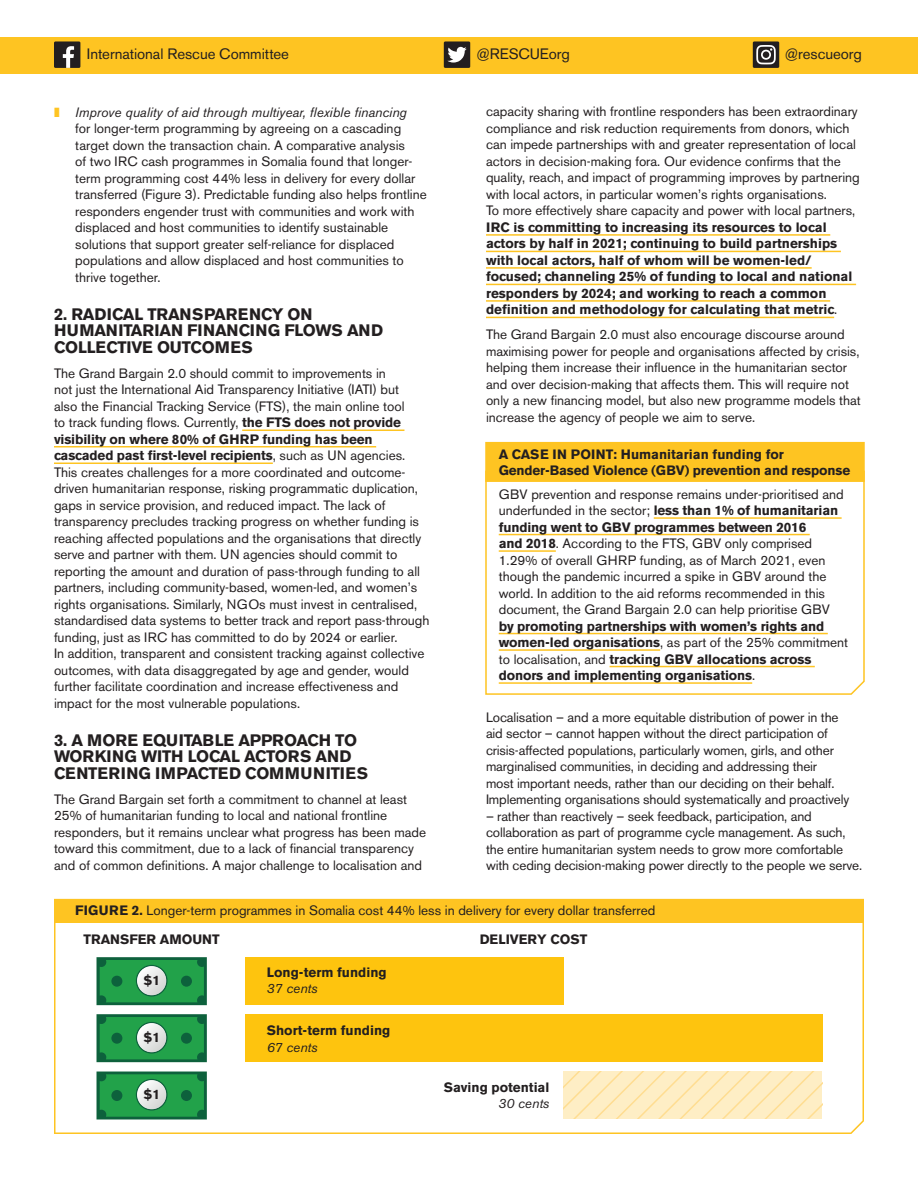
<style>
.page{position:relative;width:918px;height:1188px;background:#fff}
.page>*{position:absolute;margin:0;border:0;box-sizing:border-box;transform-origin:0 0}
.Header_2{font:700 16.5px/16.5px "Akzidenz Grotesk BE";letter-spacing:-.01em;color:#231f20}
.t1{font:15px "Akzidenz Grotesk BE";letter-spacing:-.005em;color:#231f20}
.Body{font:13.5px/16.5px "Akzidenz Grotesk BE";color:#231f20}
.Bullets_And_Numbered{font:13.5px/16.5px "Akzidenz Grotesk BE";color:#231f20}
.Body-2{font:700 13.5px/16.2px "Akzidenz Grotesk BE";color:#231f20}
.s1{font-weight:700}
.s2{color:#fec422}
.s3{font-style:italic}
.s4{font-weight:400;font-style:italic}
</style>
<div class="page">
<div style="left:0;top:37px;width:918px;height:37px;background:#fec422"></div>
<hr style="left:242px;top:430px;width:162px;height:1px;background:#fec422">
<hr style="left:54px;top:446px;width:322px;height:2px;background:#fec422">
<hr style="left:54px;top:463px;width:219px;height:1px;background:#fec422">
<hr style="left:486px;top:234px;width:344px;height:2px;background:#fec422">
<hr style="left:486px;top:251px;width:355px;height:1px;background:#fec422">
<hr style="left:486px;top:267px;width:326px;height:2px;background:#fec422">
<hr style="left:486px;top:284px;width:370px;height:1px;background:#fec422">
<hr style="left:486px;top:300px;width:344px;height:2px;background:#fec422">
<hr style="left:486px;top:317px;width:348px;height:1px;background:#fec422">
<div style="left:485px;top:442px;width:380px;height:40px;background:#fec422"></div>
<svg style="left:485px;top:470px;width:380px;height:225px"></svg>
<hr style="left:654px;top:517px;width:188px;height:2px;background:#fec422">
<hr style="left:499px;top:534px;width:311px;height:1px;background:#fec422">
<hr style="left:499px;top:550px;width:57px;height:2px;background:#fec422">
<hr style="left:499px;top:633px;width:329px;height:1px;background:#fec422">
<hr style="left:499px;top:649px;width:161px;height:2px;background:#fec422">
<hr style="left:610px;top:666px;width:205px;height:1px;background:#fec422">
<hr style="left:499px;top:682px;width:253px;height:2px;background:#fec422">
<svg style="left:54px;top:922px;width:810px;height:212px"></svg>
<div style="left:54px;top:899px;width:810px;height:23px;background:#fec422"></div>
<svg style="left:137px;top:1023px;width:30px;height:30px"></svg>
<div style="left:136px;top:1022px;width:32px;height:32px;border:2px solid #0d613c;border-radius:50%"></div>
<svg style="left:137px;top:1023px;width:29px;height:29px"></svg>
<svg style="left:137px;top:1080px;width:30px;height:30px"></svg>
<div style="left:136px;top:1079px;width:32px;height:32px;border:2px solid #0d613c;border-radius:50%"></div>
<svg style="left:137px;top:1080px;width:29px;height:29px"></svg>
<div style="left:245px;top:1014px;width:577px;height:48px;background:#fec40e"></div>
<div style="left:245px;top:957px;width:319px;height:47px;background:#fec40e"></div>
<svg style="left:564px;top:1072px;width:258px;height:47px;background:#feecbf"></svg>
<div style="left:54px;top:41px;width:26px;height:27px;background:#231f20"></div>
<svg style="left:63px;top:46px;width:11px;height:22px"></svg>
<div style="left:444px;top:41px;width:26px;height:27px;background:#231f20"></div>
<svg style="left:447px;top:47px;width:20px;height:16px"></svg>
<div style="left:753px;top:41px;width:26px;height:27px;background:#231f20"></div>
<svg style="left:756px;top:45px;width:20px;height:19px"></svg>
<p class="t1" style="left:87px;top:45px;width:204px">International Rescue Committee</p>
<p class="t1" style="left:477px;top:45px;width:95px">@RESCUEorg</p>
<p class="t1" style="left:785px;top:45px;width:78px">@rescueorg</p>
<p class="Body" style="left:486px;top:103px;width:375px">capacity sharing with frontline responders has been extraordinary compliance and risk reduction requirements from donors, which can impede partnerships with and greater representation of local actors in decision-making fora. Our evidence confirms that the quality, reach, and impact of programming improves by partnering with local actors, in particular women’s rights organisations.<br>To more effectively share capacity and power with local partners, <span class="s1">IRC is committing to increasing its resources to local actors by half in 2021; continuing to build partnerships with local actors, half of whom will be women-led/ focused; channeling 25% of funding to local and national responders by 2024; and working to reach a common definition and methodology for calculating that metric</span>.</p>
<p class="Body" style="left:486px;top:326px;width:376px">The Grand Bargain 2.0 must also encourage discourse around maximising power for people and organisations affected by crisis, helping them increase their influence in the humanitarian sector and over decision-making that affects them. This will require not only a new financing model, but also new programme models that increase the agency of people we aim to serve.</p>
<p class="Body-2" style="left:499px;top:446px;width:353px">A CASE IN POINT: Humanitarian funding for<br>Gender-Based Violence (GBV) prevention and response</p>
<p class="Body" style="left:499px;top:486px;width:351px">GBV prevention and response remains under-prioritised and underfunded in the sector; <span class="s1">less than 1% of humanitarian funding went to GBV programmes between 2016<br>and 2018</span>. According to the FTS, GBV only comprised 1.29% of overall GHRP funding, as of March 2021, even though the pandemic incurred a spike in GBV around the world. In addition to the aid reforms recommended in this document, the Grand Bargain 2.0 can help prioritise GBV <span class="s1">by promoting partnerships with women’s rights and women-led organisations</span>, as part of the 25% commitment to localisation, and <span class="s1">tracking GBV allocations across donors and implementing organisations</span>.</p>
<p class="Body" style="left:486px;top:709px;width:365px">Localisation – and a more equitable distribution of power in the aid sector – cannot happen without the direct participation of crisis-affected populations, particularly women, girls, and other marginalised communities, in deciding and addressing their<br>most important needs, rather than our deciding on their behalf.<br>Implementing organisations should systematically and proactively</p>
<p class="Body" style="left:486px;top:808px;width:378px">– rather than reactively – seek feedback, participation, and collaboration as part of programme cycle management. As such, the entire humanitarian system needs to grow more comfortable with ceding decision-making power directly to the people we serve.</p>
<p class="Body" style="left:84px;top:896px;width:573px;line-height:28.8px;text-indent:-8px"><span class="s1">FIGURE 2.</span> Longer-term programmes in Somalia cost 44% less in delivery for every dollar transferred<br><span class="s1">TRANSFER AMOUNT</span></p>
<p class="Body-2" style="left:144px;top:972px;width:18px">$1</p>
<p class="Bullets_And_Numbered" style="left:75px;top:104px;width:353px;text-indent:-21px"><span class="s2">❚</span> <span class="s3">Improve quality of aid through multiyear, flexible financing<br></span>for longer-term programming by agreeing on a cascading target down the transaction chain. A comparative analysis<br>of two IRC cash programmes in Somalia found that longer&shy;term programming cost 44% less in delivery for every dollar transferred (Figure 3). Predictable funding also helps frontline responders engender trust with communities and work with displaced and host communities to identify sustainable solutions that support greater self-reliance for displaced populations and allow displaced and host communities to thrive together.</p>
<p class="Header_2" style="left:54px;top:306px;width:331px">2. RADICAL TRANSPARENCY ON<br>HUMANITARIAN FINANCING FLOWS AND<br>COLLECTIVE OUTCOMES</p>
<p class="Body" style="left:54px;top:365px;width:377px">The Grand Bargain 2.0 should commit to improvements in<br>not just the International Aid Transparency Initiative (IATI) but<br>also the Financial Tracking Service (FTS), the main online tool<br>to track funding flows. Currently, <span class="s1">the FTS does not provide visibility on where 80% of GHRP funding has been cascaded past first-level recipients</span>, such as UN agencies.<br>This creates challenges for a more coordinated and outcome&shy;driven humanitarian response, risking programmatic duplication, gaps in service provision, and reduced impact. The lack of transparency precludes tracking progress on whether funding is reaching affected populations and the organisations that directly serve and partner with them. UN agencies should commit to reporting the amount and duration of pass-through funding to all partners, including community-based, women-led, and women’s rights organisations. Similarly, NGOs must invest in centralised, standardised data systems to better track and report pass-through funding, just as IRC has committed to do by 2024 or earlier.<br>In addition, transparent and consistent tracking against collective outcomes, with data disaggregated by age and gender, would further facilitate coordination and increase effectiveness and impact for the most vulnerable populations.</p>
<p class="Header_2" style="left:54px;top:732px;width:316px">3. A MORE EQUITABLE APPROACH TO<br>WORKING WITH LOCAL ACTORS AND<br>CENTERING IMPACTED COMMUNITIES</p>
<p class="Body" style="left:54px;top:791px;width:374px">The Grand Bargain set forth a commitment to channel at least 25% of humanitarian funding to local and national frontline responders, but it remains unclear what progress has been made toward this commitment, due to a lack of financial transparency and of common definitions. A major challenge to localisation and</p>
<p class="Body-2" style="left:480px;top:931px;width:109px">DELIVERY COST</p>
<p class="Body-2" style="left:267px;top:964px;width:121px">Long-term funding<br><span class="s4">37 cents</span></p>
<p class="Body-2" style="left:267px;top:1023px;width:125px">Short-term funding<br><span class="s4">67 cents</span></p>
<p class="Body-2" style="left:144px;top:1029px;width:18px">$1</p>
<p class="Body-2" style="left:144px;top:1086px;width:18px">$1</p>
<p class="Body-2" style="left:444px;top:1080px;width:107px;text-align:right">Saving potential<br><span class="s4">30 cents</span></p>
</div>
